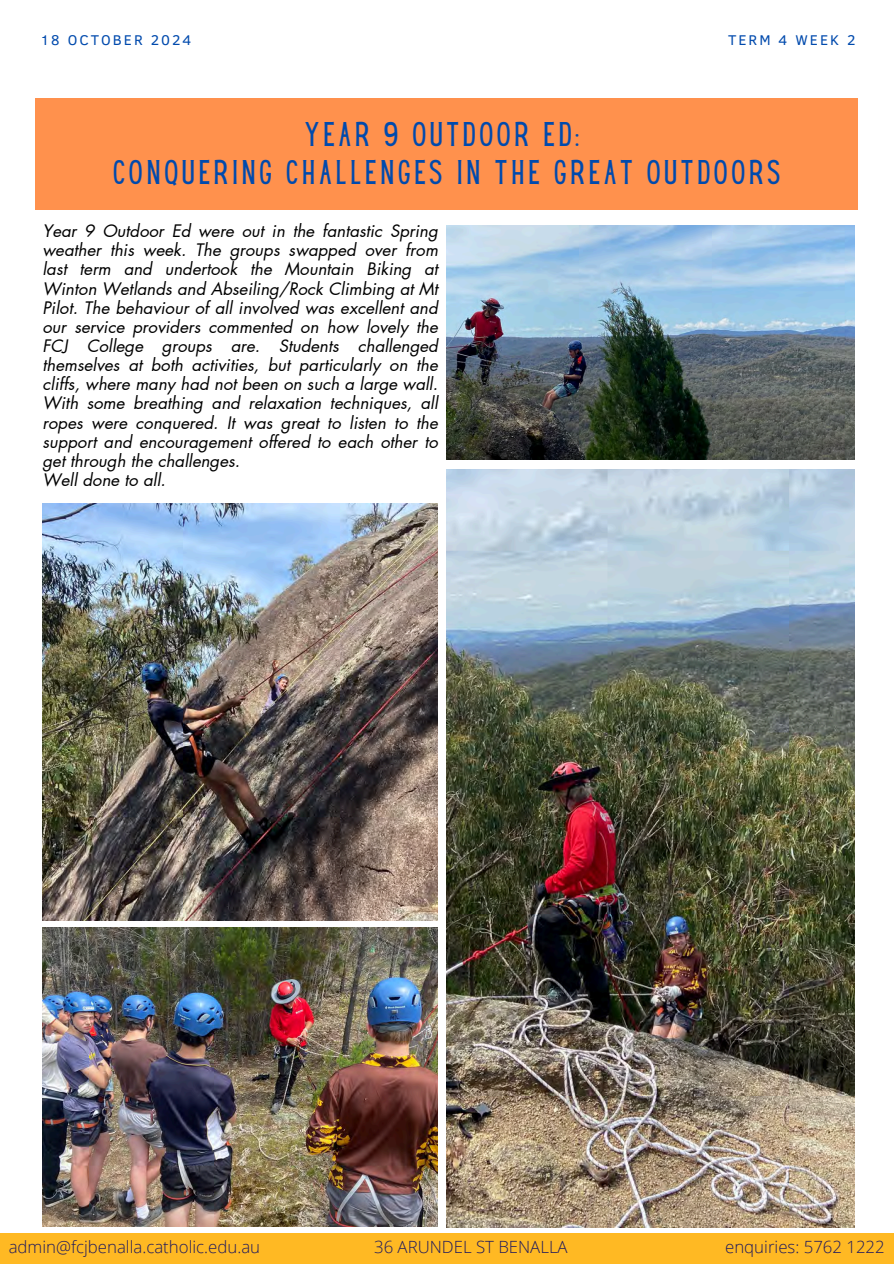
<style>
.page{position:relative;width:894px;height:1264px;background:#fff}
.page>*{position:absolute;margin:0;border:0;box-sizing:border-box;transform-origin:0 0}
.t1{font:30px/38.2px "Hey Gotcha";letter-spacing:.14em;color:#004aad;text-align:center}
.t2{font:italic 16.8px/19.2px "Futura LT Pro";color:#000}
.t3{font:300 16.8px "Open Sans";color:#201a5e}
.t4{font:14.55px "Clear Sans";letter-spacing:.14em;color:#004aad}
</style>
<div class="page">
<div style="left:0;top:1233px;width:893px;height:30px;background:#ffb923"></div>
<div style="left:36px;top:98px;width:821px;height:111px;background:#ff914d"></div>
<img style="left:42px;top:504px;width:395px;height:416px">
<img style="left:446px;top:226px;width:408px;height:234px">
<img style="left:446px;top:469px;width:407px;height:758px">
<img style="left:42px;top:927px;width:395px;height:299px">
<p class="t4" style="left:40px;top:29px;width:152px">18 OCTOBER 2024</p>
<p class="t4" style="left:727px;top:29px;width:129px">TERM 4 WEEK 2</p>
<p class="t1" style="left:113px;top:118px;width:667px">YEAR 9 OUTDOOR ED:<br>CONQUERING CHALLENGES IN THE GREAT OUTDOORS</p>
<p class="t2" style="left:42px;top:222px;width:397px">Year 9 Outdoor Ed were out in the fantastic Spring weather this week. The groups swapped over from last term and undertook the Mountain Biking at Winton Wetlands and Abseiling/Rock Climbing at Mt Pilot. The behaviour of all involved was excellent and our service providers commented on how lovely the FCJ College groups are. Students challenged themselves at both activities, but particularly on the cliffs, where many had not been on such a large wall.<br>With some breathing and relaxation techniques, all ropes were conquered. It was great to listen to the support and encouragement offered to each other to get through the challenges.<br>Well done to all.</p>
<p class="t3" style="left:9px;top:1234px;width:253px">admin@fcjbenalla.catholic.edu.au</p>
<p class="t3" style="left:374px;top:1234px;width:195px">36 ARUNDEL ST BENALLA</p>
<p class="t3" style="left:725px;top:1234px;width:161px">enquiries: 5762 1222</p>
</div>
